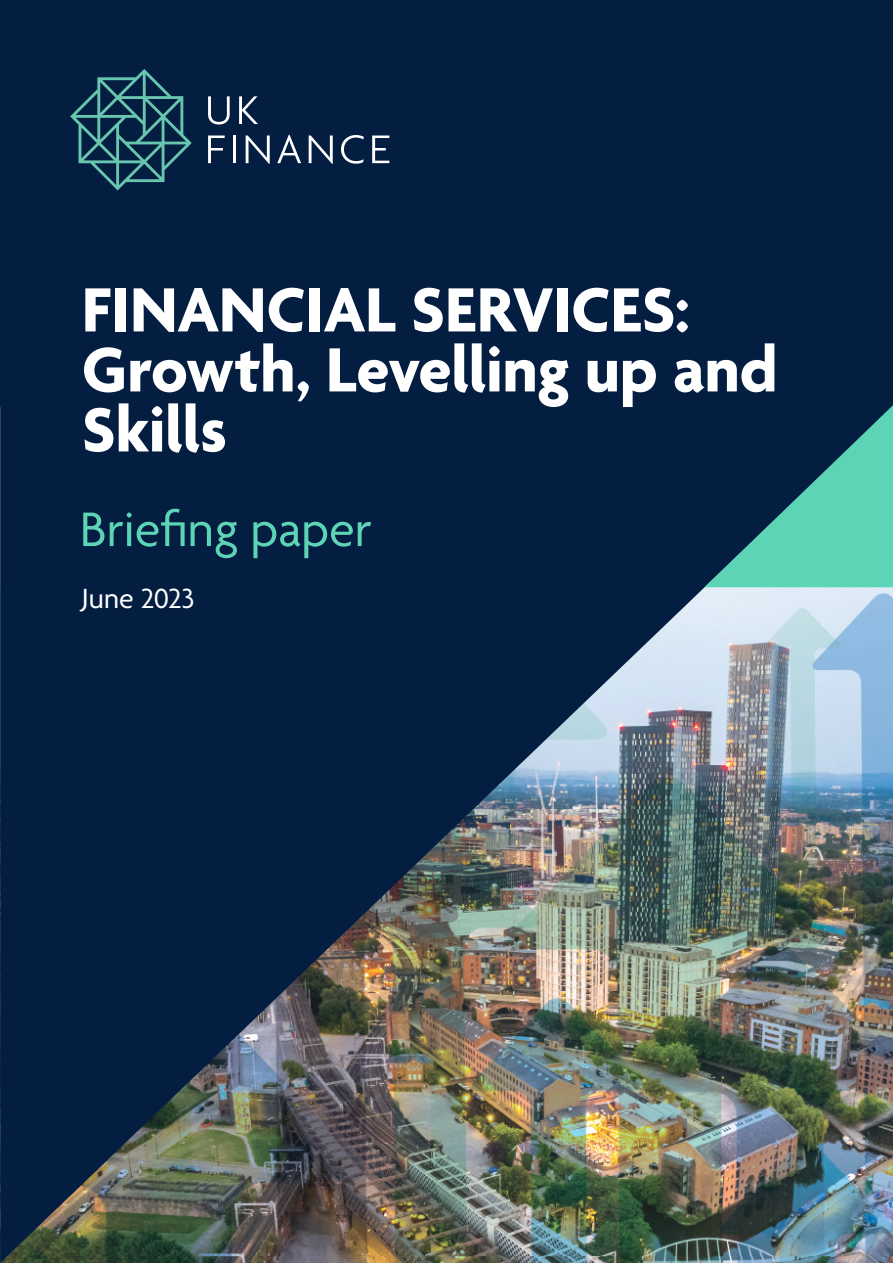
<style>
.page{position:relative;width:893px;height:1263px;background:#fff}
.page>*{position:absolute;margin:0;border:0;box-sizing:border-box;transform-origin:0 0}
.HEADLINE_1b_White{font:700 67.5px/60px "Agenda";letter-spacing:-.005em;color:#fff}
.Sub_header_1_Green{font:52.5px "Agenda";color:#5cd4b5}
.HEADLINE_1c_White{font:30px "Agenda";letter-spacing:-.005em;color:#fff}
</style>
<div class="page">
<img style="left:0;top:406px;width:893px;height:857px">
<div style="left:0;top:0;width:893px;height:406px;background:#041e42"></div>
<svg style="left:208px;top:96px;width:22px;height:28px"></svg>
<svg style="left:239px;top:96px;width:19px;height:28px"></svg>
<svg style="left:208px;top:135px;width:17px;height:28px"></svg>
<hr style="left:233px;top:135px;width:2px;height:28px;background:#fff">
<svg style="left:246px;top:135px;width:24px;height:29px"></svg>
<svg style="left:277px;top:135px;width:24px;height:28px"></svg>
<svg style="left:309px;top:135px;width:24px;height:29px"></svg>
<svg style="left:341px;top:135px;width:23px;height:29px"></svg>
<svg style="left:372px;top:135px;width:17px;height:28px"></svg>
<svg style="left:70px;top:69px;width:122px;height:121px"></svg>
<svg style="left:704px;top:405px;width:189px;height:182px;background:#2f787b"></svg>
<p class="HEADLINE_1b_White" style="left:82px;top:284px;width:697px">FINANCIAL SERVICES:<br>Growth, Levelling up and<br>Skills</p>
<p class="Sub_header_1_Green" style="left:80px;top:501px;width:293px">Briefing paper</p>
<p class="HEADLINE_1c_White" style="left:82px;top:582px;width:114px">June 2023</p>
</div>
